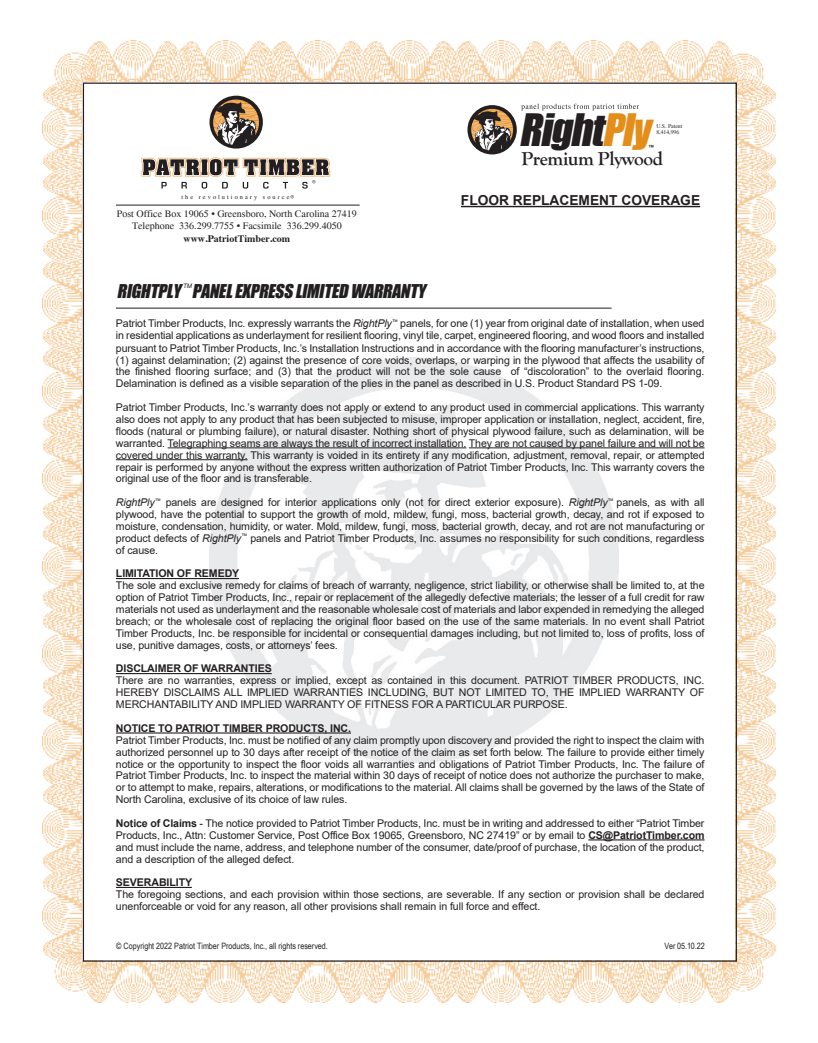
<style>
.page{position:relative;width:818px;height:1043px;background:#fff}
.page>*{position:absolute;margin:0;border:0;box-sizing:border-box;transform-origin:0 0}
.t1{font:italic 41.12px "Impact";color:#231f20}
.t2{font:700 19.5px "Goudy Old Style T";letter-spacing:-.025em;color:#231f20}
.t3{font:italic 17.5px "Impact";color:#231f20}
.t4{font:700 13.75px "Arial";color:#231f20}
.t5{font:10.62px/11.9px "Arial";letter-spacing:-.01em;color:#231f20;text-align:justify}
.t6{font:700 10.62px "Arial";letter-spacing:-.01em;color:#231f20}
.t7{font:10px/12.5px "Times";color:#231f20;text-align:center}
.t8{font:700 10px "Times";color:#231f20}
.t9{font:8.75px "Arial Narrow";color:#231f20}
.t10{font:6.38px "Impact";color:#231f20}
.t11{font:6.25px "Times";letter-spacing:.325em;color:#231f20}
.t12{font:italic 6.25px "Arial";color:#231f20}
.t13{font:5.75px/5.8px "Times";color:#231f20}
.s1{color:#e48d19}
.s2{font-style:italic}
.s3{font-weight:700}
</style>
<div class="page">
<img style="left:42px;top:41px;width:733px;height:961px">
<div style="left:82px;top:82px;width:653px;height:878px;background:#fff"></div>
<hr style="left:116px;top:205px;width:243px;height:1px;background:#231f20">
<hr style="left:116px;top:308px;width:495px;height:1px;background:#231f20">
<img style="left:210px;top:358px;width:408px;height:405px">
<svg style="left:141px;top:96px;width:190px;height:102px"></svg>
<hr style="left:168px;top:447px;width:298px;height:1px;background:#231f20">
<hr style="left:469px;top:447px;width:235px;height:1px;background:#231f20">
<hr style="left:116px;top:459px;width:131px;height:1px;background:#231f20">
<hr style="left:116px;top:578px;width:123px;height:1px;background:#231f20">
<hr style="left:116px;top:673px;width:156px;height:1px;background:#231f20">
<hr style="left:116px;top:732px;width:235px;height:1px;background:#231f20">
<hr style="left:588px;top:839px;width:116px;height:1px;background:#231f20">
<hr style="left:116px;top:886px;width:76px;height:2px;background:#231f20">
<hr style="left:461px;top:206px;width:239px;height:1px;background:#231f20">
<svg style="left:521px;top:104px;width:118px;height:6px"></svg>
<div style="left:467px;top:105px;width:50px;height:49px;border:4px solid #231f20;border-radius:50%"></div>
<svg style="left:469px;top:107px;width:46px;height:46px"></svg>
<p class="t11" style="left:181px;top:194px;width:110px">the revolutionary source</p>
<p class="t7" style="left:117px;top:207px;width:241px">Post Office Box 19065 • Greensboro, North Carolina 27419<br>Telephone 336.299.7755 • Facsimile 336.299.4050</p>
<p class="t8" style="left:183px;top:229px;width:108px">www.PatriotTimber.com</p>
<p class="t12" style="left:183px;top:281px;width:10px">TM</p>
<h3 class="t3" style="left:117px;top:277px;width:315px">RIGHTPLY PANELEXPRESSLIMITED WARRANTY</h3>
<h1 class="t1" style="left:518px;top:98px;width:143px">Right<span class="s1">Ply</span></h1>
<p class="t13" style="left:656px;top:124px;width:28px">U.S. Patent<br>8,414,996</p>
<p class="t10" style="left:649px;top:142px;width:6px">™</p>
<h2 class="t2" style="left:521px;top:148px;width:143px">Premium Plywood</h2>
<p class="t4" style="left:461px;top:190px;width:241px">FLOOR REPLACEMENT COVERAGE</p>
<p class="t5" style="left:116px;top:317px;width:590px">Patriot Timber Products, Inc. expressly warrants the <span class="s2">RightPly</span><sup>™</sup> panels, for one (1) year from original date of installation, when used in residential applications as underlayment for resilient flooring, vinyl tile, carpet, engineered flooring, and wood floors and installed pursuant to Patriot Timber Products, Inc.’s Installation Instructions and in accordance with the flooring manufacturer’s instructions, (1) against delamination; (2) against the presence of core voids, overlaps, or warping in the plywood that affects the usability of the finished flooring surface; and (3) that the product will not be the sole cause of “discoloration” to the overlaid flooring.<br>Delamination is defined as a visible separation of the plies in the panel as described in U.S. Product Standard PS 1-09.</p>
<p class="t5" style="left:116px;top:401px;width:590px">Patriot Timber Products, Inc.’s warranty does not apply or extend to any product used in commercial applications. This warranty also does not apply to any product that has been subjected to misuse, improper application or installation, neglect, accident, fire, floods (natural or plumbing failure), or natural disaster. Nothing short of physical plywood failure, such as delamination, will be warranted. Telegraphing seams are always the result of incorrect installation. They are not caused by panel failure and will not be covered under this warranty. This warranty is voided in its entirety if any modification, adjustment, removal, repair, or attempted repair is performed by anyone without the express written authorization of Patriot Timber Products, Inc. This warranty covers the original use of the floor and is transferable.</p>
<p class="t5" style="left:116px;top:496px;width:590px"><span class="s2">RightPly</span><sup>™</sup> panels are designed for interior applications only (not for direct exterior exposure). <span class="s2">RightPly</span><sup>™</sup> panels, as with all plywood, have the potential to support the growth of mold, mildew, fungi, moss, bacterial growth, decay, and rot if exposed to moisture, condensation, humidity, or water. Mold, mildew, fungi, moss, bacterial growth, decay, and rot are not manufacturing or product defects of <span class="s2">RightPly</span><sup>™</sup> panels and Patriot Timber Products, Inc. assumes no responsibility for such conditions, regardless of cause.</p>
<p class="t6" style="left:116px;top:566px;width:125px">LIMITATION OF REMEDY</p>
<p class="t5" style="left:116px;top:579px;width:590px">The sole and exclusive remedy for claims of breach of warranty, negligence, strict liability, or otherwise shall be limited to, at the option of Patriot Timber Products, Inc., repair or replacement of the allegedly defective materials; the lesser of a full credit for raw materials not used as underlayment and the reasonable wholesale cost of materials and labor expended in remedying the alleged breach; or the wholesale cost of replacing the original floor based on the use of the same materials. In no event shall Patriot Timber Products, Inc. be responsible for incidental or consequential damages including, but not limited to, loss of profits, loss of use, punitive damages, costs, or attorneys’ fees.</p>
<p class="t6" style="left:116px;top:661px;width:157px">DISCLAIMER OF WARRANTIES</p>
<p class="t5" style="left:116px;top:674px;width:590px">There are no warranties, express or implied, except as contained in this document. PATRIOT TIMBER PRODUCTS, INC.<br>HEREBY DISCLAIMS ALL IMPLIED WARRANTIES INCLUDING, BUT NOT LIMITED TO, THE IMPLIED WARRANTY OF MERCHANTABILITY AND IMPLIED WARRANTY OF FITNESS FOR A PARTICULAR PURPOSE.</p>
<p class="t6" style="left:116px;top:720px;width:237px">NOTICE TO PATRIOT TIMBER PRODUCTS, INC.</p>
<p class="t5" style="left:116px;top:734px;width:590px">Patriot Timber Products, Inc. must be notified of any claim promptly upon discovery and provided the right to inspect the claim with authorized personnel up to 30 days after receipt of the notice of the claim as set forth below. The failure to provide either timely notice or the opportunity to inspect the floor voids all warranties and obligations of Patriot Timber Products, Inc. The failure of Patriot Timber Products, Inc. to inspect the material within 30 days of receipt of notice does not authorize the purchaser to make, or to attempt to make, repairs, alterations, or modifications to the material. All claims shall be governed by the laws of the State of North Carolina, exclusive of its choice of law rules.</p>
<p class="t5" style="left:116px;top:817px;width:590px"><span class="s3">Notice of Claims</span> - The notice provided to Patriot Timber Products, Inc. must be in writing and addressed to either “Patriot Timber Products, Inc., Attn: Customer Service, Post Office Box 19065, Greensboro, NC 27419” or by email to <span class="s3">CS@PatriotTimber.com </span>and must include the name, address, and telephone number of the consumer, date/proof of purchase, the location of the product, and a description of the alleged defect.</p>
<p class="t6" style="left:116px;top:875px;width:78px">SEVERABILITY</p>
<p class="t5" style="left:116px;top:888px;width:590px">The foregoing sections, and each provision within those sections, are severable. If any section or provision shall be declared unenforceable or void for any reason, all other provisions shall remain in full force and effect.</p>
<p class="t9" style="left:116px;top:939px;width:213px">© Copyright 2022 Patriot Timber Products, Inc., all rights reserved.</p>
<p class="t9" style="left:664px;top:939px;width:42px">Ver 05.10.22</p>
</div>
